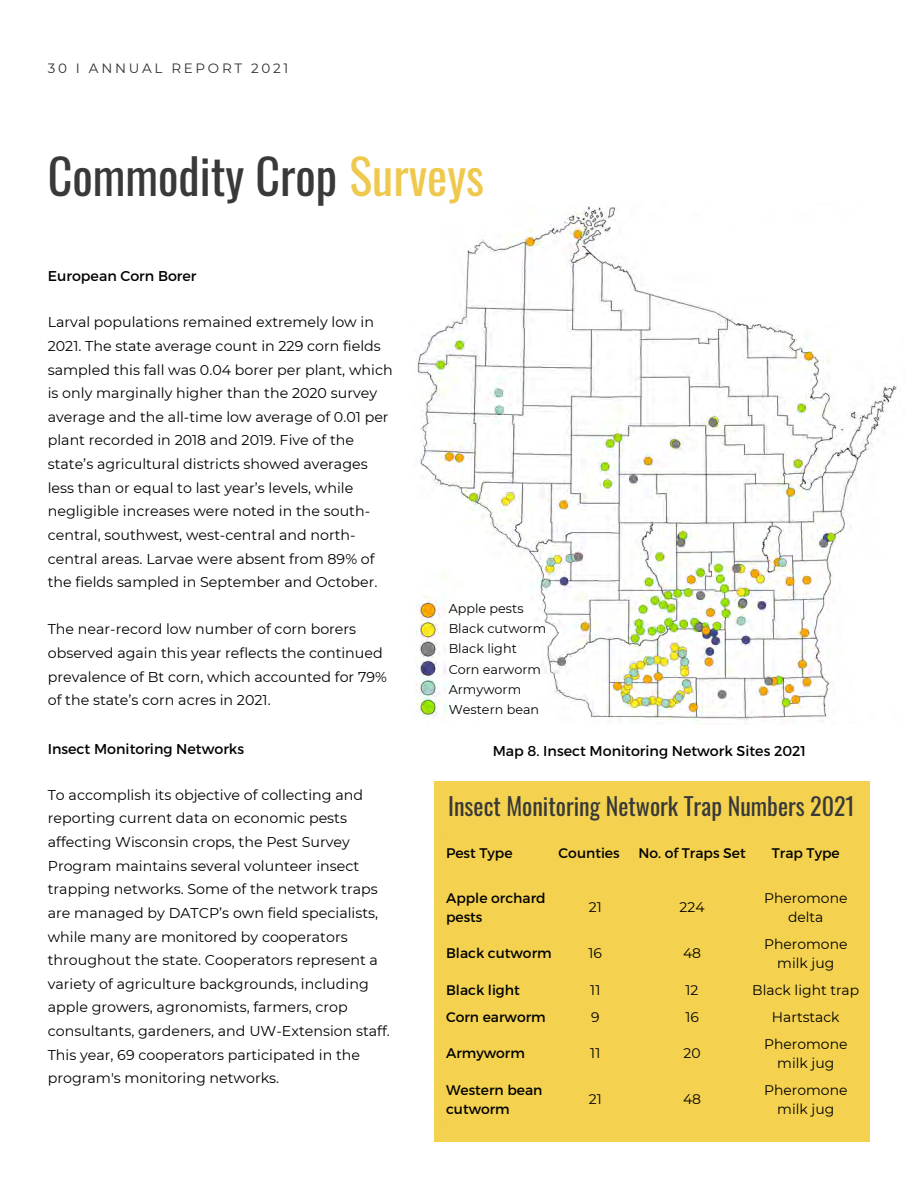
<style>
.page{position:relative;width:918px;height:1188px;background:#fff}
.page>*{position:absolute;margin:0;border:0;box-sizing:border-box;transform-origin:0 0}
.t1{font:48px "Oswald";color:#393939}
.t2{font:24px "Oswald";color:#393939}
.t3{font:14.25px/23.7px "Montserrat";color:#000}
.t4{font:13.95px/19.2px "Montserrat";color:#000;text-align:center}
.t5{font:13.5px "Montserrat";letter-spacing:.2em;color:#303030}
.t6{font:12.75px/20.2px "Montserrat";color:#000}
.s1{color:#eec94d}
</style>
<div class="page">
<img style="left:416px;top:205px;width:481px;height:519px">
<div style="left:434px;top:781px;width:435px;height:360px;background:#f4d24f"></div>
<p class="t5" style="left:48px;top:59px;width:242px">30 I ANNUAL REPORT 2021</p>
<h1 class="t1" style="left:48px;top:139px;width:438px">Commodity Crop <span class="s1">Surveys</span></h1>
<p class="t3" style="left:48px;top:264px;width:150px">European Corn Borer</p>
<p class="t3" style="left:48px;top:310px;width:346px">Larval populations remained extremely low in 2021. The state average count in 229 corn fields sampled this fall was 0.04 borer per plant, which is only marginally higher than the 2020 survey average and the all-time low average of 0.01 per plant recorded in 2018 and 2019. Five of the state’s agricultural districts showed averages less than or equal to last year’s levels, while negligible increases were noted in the south&shy;central, southwest, west-central and north&shy;central areas. Larvae were absent from 89% of the fields sampled in September and October.</p>
<p class="t3" style="left:48px;top:617px;width:341px">The near-record low number of corn borers observed again this year reflects the continued prevalence of Bt corn, which accounted for 79% of the state’s corn acres in 2021.</p>
<p class="t3" style="left:48px;top:736px;width:198px">Insect Monitoring Networks</p>
<p class="t3" style="left:48px;top:783px;width:344px">To accomplish its objective of collecting and reporting current data on economic pests affecting Wisconsin crops, the Pest Survey Program maintains several volunteer insect trapping networks. Some of the network traps are managed by DATCP’s own field specialists, while many are monitored by cooperators throughout the state. Cooperators represent a variety of agriculture backgrounds, including apple growers, agronomists, farmers, crop consultants, gardeners, and UW-Extension staff.<br>This year, 69 cooperators participated in the program's monitoring networks.</p>
<p class="t6" style="left:449px;top:598px;width:99px">Apple pests<br>Black cutworm<br>Black light<br>Corn earworm<br>Armyworm<br>Western bean</p>
<p class="t3" style="left:493px;top:738px;width:315px">Map 8. Insect Monitoring Network Sites 2021</p>
<h2 class="t2" style="left:448px;top:788px;width:409px">Insect Monitoring Network Trap Numbers 2021</h2>
<p class="t4" style="left:446px;top:843px;width:68px">Pest Type</p>
<p class="t4" style="left:559px;top:843px;width:63px">Counties</p>
<p class="t4" style="left:638px;top:843px;width:109px">No. of Traps Set</p>
<p class="t4" style="left:772px;top:843px;width:69px">Trap Type</p>
<p class="t4" style="left:446px;top:888px;width:101px;text-align:left">Apple orchard pests</p>
<p class="t4" style="left:589px;top:897px;width:14px">21</p>
<p class="t4" style="left:680px;top:897px;width:27px">224</p>
<p class="t4" style="left:764px;top:888px;width:85px">Pheromone delta</p>
<p class="t4" style="left:446px;top:943px;width:107px">Black cutworm</p>
<p class="t4" style="left:589px;top:943px;width:15px">16</p>
<p class="t4" style="left:683px;top:943px;width:20px">48</p>
<p class="t4" style="left:764px;top:934px;width:85px">Pheromone milk jug</p>
<p class="t4" style="left:446px;top:980px;width:75px">Black light</p>
<p class="t4" style="left:590px;top:981px;width:12px">11</p>
<p class="t4" style="left:686px;top:981px;width:14px">12</p>
<p class="t4" style="left:752px;top:981px;width:109px">Black light trap</p>
<p class="t4" style="left:446px;top:1007px;width:101px">Corn earworm</p>
<p class="t4" style="left:591px;top:1008px;width:10px">9</p>
<p class="t4" style="left:685px;top:1008px;width:15px">16</p>
<p class="t4" style="left:772px;top:1008px;width:69px">Hartstack</p>
<p class="t4" style="left:446px;top:1043px;width:80px">Armyworm</p>
<p class="t4" style="left:590px;top:1044px;width:12px">11</p>
<p class="t4" style="left:684px;top:1044px;width:19px">20</p>
<p class="t4" style="left:764px;top:1035px;width:85px">Pheromone milk jug</p>
<p class="t4" style="left:446px;top:1080px;width:98px;text-align:left">Western bean cutworm</p>
<p class="t4" style="left:589px;top:1090px;width:14px">21</p>
<p class="t4" style="left:683px;top:1090px;width:20px">48</p>
<p class="t4" style="left:764px;top:1081px;width:85px">Pheromone milk jug</p>
</div>
